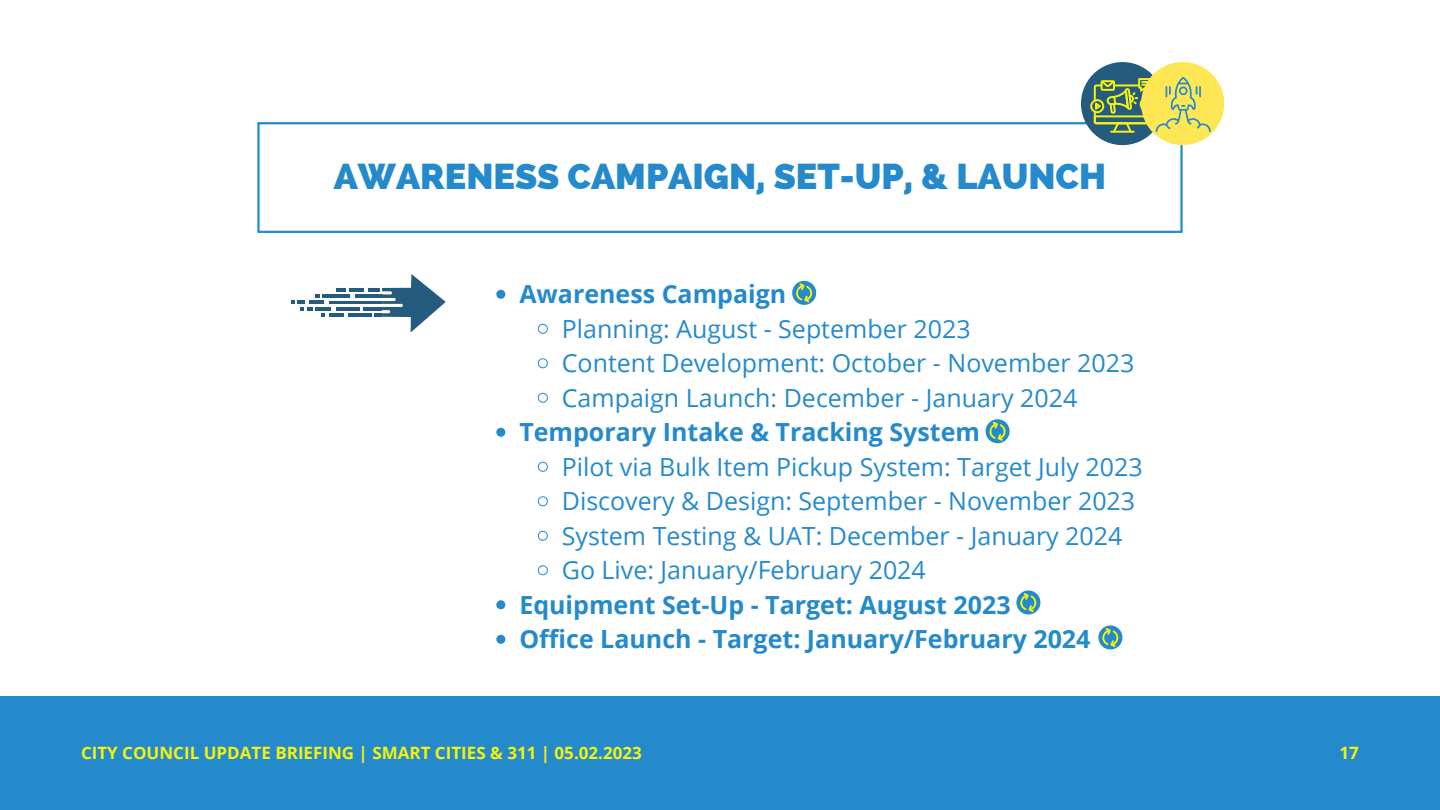
<style>
.page{position:relative;width:1440px;height:810px;background:#fff}
.page>*{position:absolute;margin:0;border:0;box-sizing:border-box;transform-origin:0 0}
.t1{font:800 36px "Raleway";color:#248acc}
.t2{font:25px/34.5px "Open Sans";color:#248acc}
.t3{font:700 25px/34.5px "Open Sans";color:#248acc}
.t4{font:700 17px "Open Sans";color:#f6f40c}
</style>
<div class="page">
<hr style="left:257px;top:124px;width:3px;height:107px;background:#248acc">
<hr style="left:1180px;top:124px;width:3px;height:107px;background:#248acc">
<hr style="left:257px;top:122px;width:926px;height:2px;background:#248acc">
<hr style="left:257px;top:231px;width:926px;height:2px;background:#248acc">
<div style="left:0;top:696px;width:1439px;height:114px;background:#248acc"></div>
<svg style="left:496px;top:290px;width:9px;height:9px"></svg>
<svg style="left:537px;top:323px;width:11px;height:11px"></svg>
<svg style="left:537px;top:358px;width:11px;height:11px"></svg>
<svg style="left:537px;top:392px;width:11px;height:11px"></svg>
<svg style="left:496px;top:428px;width:9px;height:9px"></svg>
<svg style="left:537px;top:461px;width:11px;height:11px"></svg>
<svg style="left:537px;top:496px;width:11px;height:11px"></svg>
<svg style="left:537px;top:530px;width:11px;height:11px"></svg>
<svg style="left:537px;top:565px;width:11px;height:11px"></svg>
<svg style="left:496px;top:600px;width:9px;height:9px"></svg>
<svg style="left:496px;top:635px;width:9px;height:9px"></svg>
<hr style="left:364px;top:307px;width:18px;height:3px;background:#245b7f">
<hr style="left:349px;top:288px;width:14px;height:3px;background:#245b7f">
<svg style="left:337px;top:288px;width:9px;height:3px"></svg>
<hr style="left:323px;top:294px;width:27px;height:4px;background:#245b7f">
<hr style="left:355px;top:295px;width:27px;height:3px;background:#245b7f">
<hr style="left:330px;top:301px;width:52px;height:3px;background:#245b7f">
<hr style="left:336px;top:307px;width:24px;height:3px;background:#245b7f">
<hr style="left:316px;top:307px;width:15px;height:3px;background:#245b7f">
<svg style="left:291px;top:294px;width:34px;height:23px"></svg>
<hr style="left:329px;top:314px;width:15px;height:3px;background:#245b7f">
<hr style="left:349px;top:314px;width:23px;height:3px;background:#245b7f">
<svg style="left:368px;top:274px;width:78px;height:59px"></svg>
<svg style="left:1081px;top:62px;width:143px;height:83px"></svg>
<svg style="left:792px;top:281px;width:24px;height:24px"></svg>
<svg style="left:986px;top:419px;width:24px;height:24px"></svg>
<svg style="left:1016px;top:590px;width:24px;height:24px"></svg>
<svg style="left:1098px;top:625px;width:24px;height:24px"></svg>
<h1 class="t1" style="left:334px;top:155px;width:774px">AWARENESS CAMPAIGN, SET-UP, &amp; LAUNCH</h1>
<p class="t3" style="left:519px;top:276px;width:269px">Awareness Campaign</p>
<p class="t2" style="left:562px;top:311px;width:574px">Planning: August - September 2023<br>Content Development: October - November 2023<br>Campaign Launch: December - January 2024</p>
<p class="t3" style="left:519px;top:414px;width:462px">Temporary Intake &amp; Tracking System</p>
<p class="t2" style="left:562px;top:449px;width:582px">Pilot via Bulk Item Pickup System: Target July 2023<br>Discovery &amp; Design: September - November 2023<br>System Testing &amp; UAT: December - January 2024<br>Go Live: January/February 2024</p>
<p class="t3" style="left:519px;top:587px;width:573px">Equipment Set-Up - Target: August 2023<br>Office Launch - Target: January/February 2024</p>
<p class="t4" style="left:81px;top:741px;width:562px">CITY COUNCIL UPDATE BRIEFING | SMART CITIES &amp; 311 | 05.02.2023</p>
<p class="t4" style="left:1340px;top:741px;width:21px">17</p>
</div>
